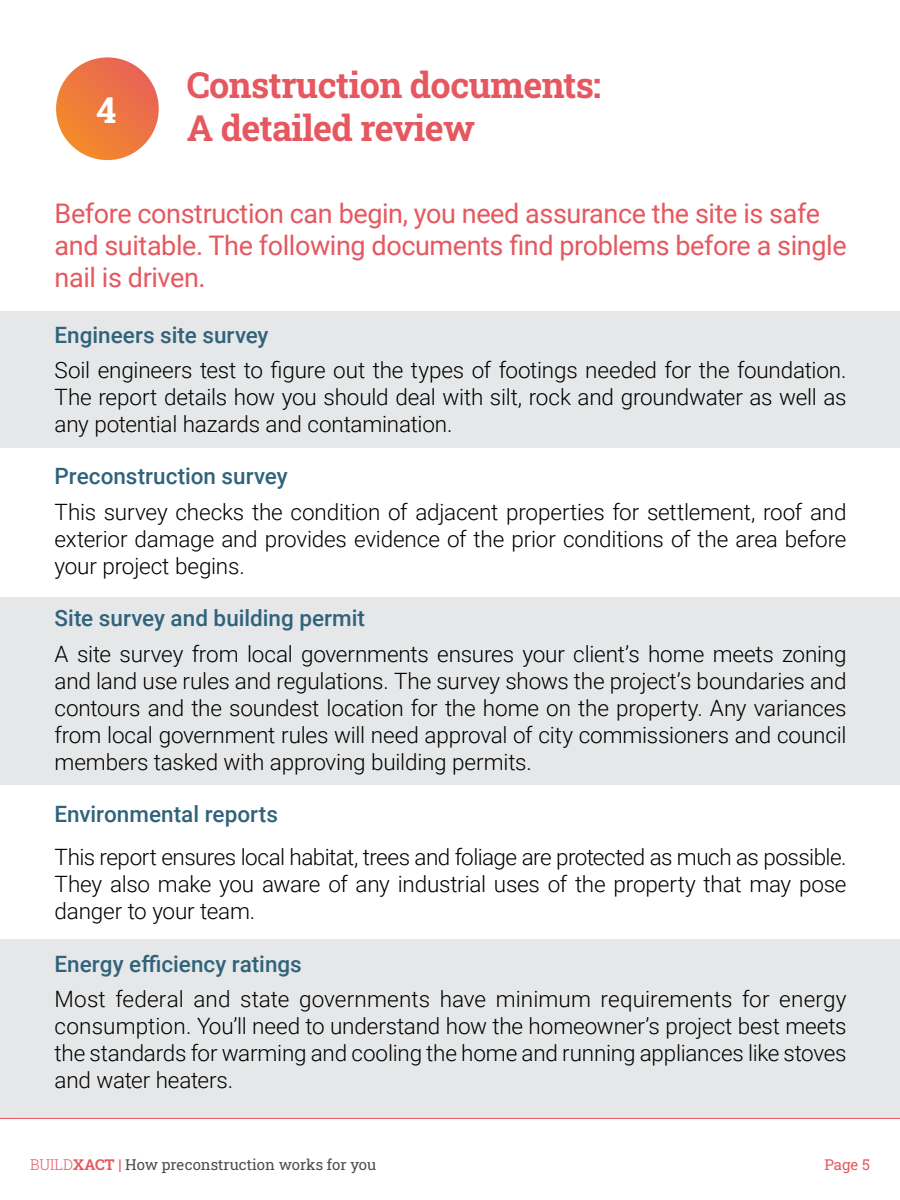
<style>
.page{position:relative;width:900px;height:1200px;background:#fff}
.page>*{position:absolute;margin:0;border:0;box-sizing:border-box;transform-origin:0 0}
.t1{font:700 36px/43.2px "Roboto Slab";letter-spacing:-.02em;color:#e55860}
.t2{font:700 36px "Roboto Slab";color:#fff}
.t3{font:27px/32.4px "Roboto";letter-spacing:-.015em;color:#e55860}
.t4{font:300 22.5px/27px "Roboto";letter-spacing:-.01em;color:#000;text-align:justify}
.t5{font:500 22.5px "Roboto";color:#30637b}
.t6{font:15px "Roboto Slab";color:#4d4d4f}
.t7{font:15px "Roboto Slab";color:#e55a60}
.s1{font-weight:300;color:#e55a60}
.s2{font-weight:700;color:#e55a60}
</style>
<div class="page">
<div style="left:0;top:312px;width:900px;height:136px;background:#e6e7e8"></div>
<div style="left:0;top:597px;width:900px;height:188px;background:#e6e7e8"></div>
<div style="left:0;top:939px;width:900px;height:180px;background:#e6e7e8"></div>
<svg style="left:56px;top:57px;width:103px;height:103px;background:#ed7841"></svg>
<hr style="left:0;top:1118px;width:900px;height:1px;background:#e55a60">
<h1 class="t2" style="left:96px;top:85px;width:22px">4</h1>
<h1 class="t1" style="left:187px;top:63px;width:416px">Construction documents:<br>A detailed review</h1>
<p class="t3" style="left:55px;top:196px;width:794px">Before construction can begin, you need assurance the site is safe and suitable. The following documents find problems before a single nail is driven.</p>
<p class="t5" style="left:55px;top:319px;width:215px">Engineers site survey</p>
<p class="t4" style="left:55px;top:356px;width:794px">Soil engineers test to figure out the types of footings needed for the foundation.<br>The report details how you should deal with silt, rock and groundwater as well as any potential hazards and contamination.</p>
<p class="t5" style="left:55px;top:461px;width:235px">Preconstruction survey</p>
<p class="t4" style="left:55px;top:498px;width:794px">This survey checks the condition of adjacent properties for settlement, roof and exterior damage and provides evidence of the prior conditions of the area before your project begins.</p>
<p class="t5" style="left:55px;top:603px;width:312px">Site survey and building permit</p>
<p class="t4" style="left:55px;top:640px;width:794px">A site survey from local governments ensures your client’s home meets zoning and land use rules and regulations. The survey shows the project’s boundaries and contours and the soundest location for the home on the property. Any variances from local government rules will need approval of city commissioners and council members tasked with approving building permits.</p>
<p class="t5" style="left:55px;top:799px;width:225px">Environmental reports</p>
<p class="t4" style="left:55px;top:843px;width:793px">This report ensures local habitat, trees and foliage are protected as much as possible.<br>They also make you aware of any industrial uses of the property that may pose danger to your team.</p>
<p class="t5" style="left:55px;top:948px;width:249px">Energy efficiency ratings</p>
<p class="t4" style="left:55px;top:985px;width:794px">Most federal and state governments have minimum requirements for energy consumption. You’ll need to understand how the homeowner’s project best meets the standards for warming and cooling the home and running appliances like stoves and water heaters.</p>
<p class="t6" style="left:30px;top:1154px;width:348px"><span class="s1">BUILD</span><span class="s2">XACT |</span> How preconstruction works for you</p>
<p class="t7" style="left:824px;top:1154px;width:47px">Page 5</p>
</div>
